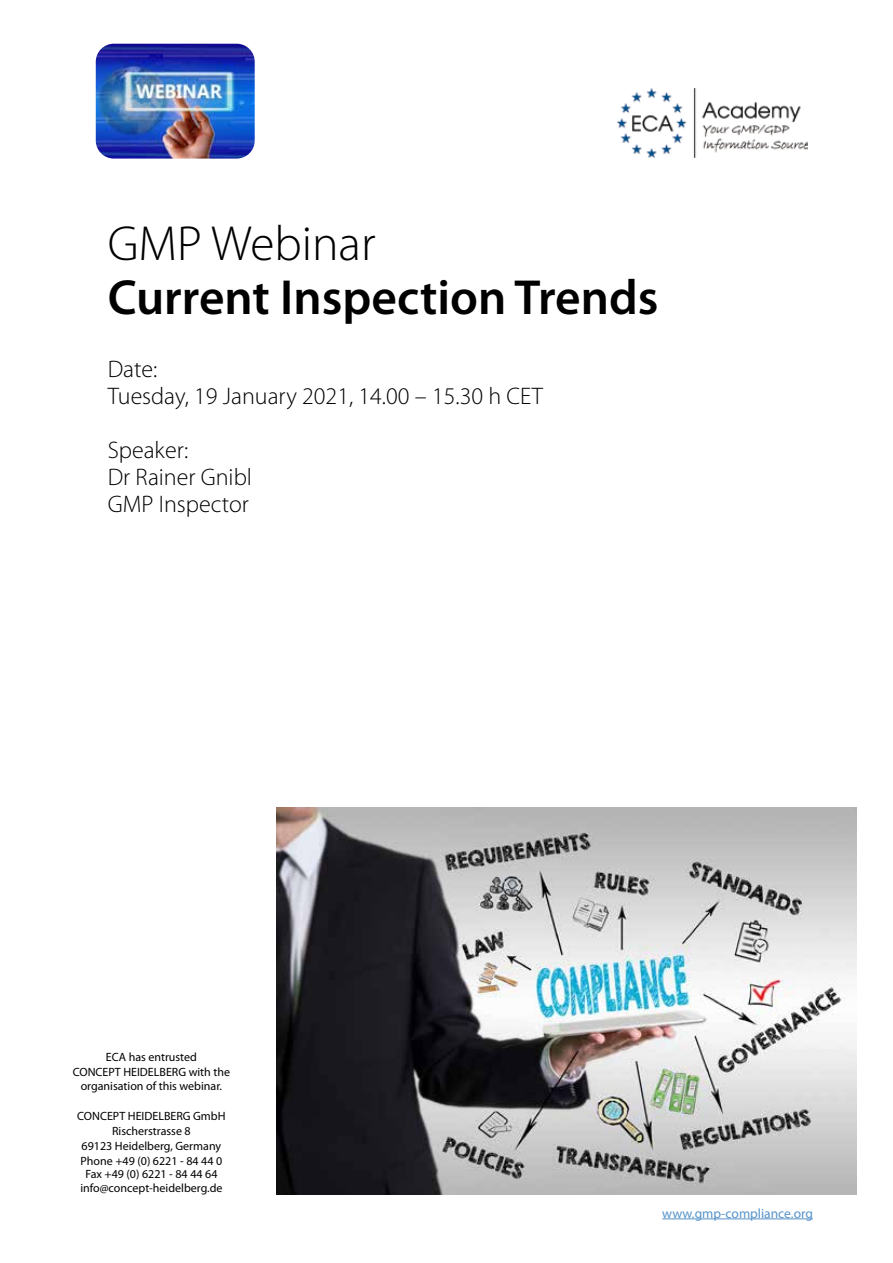
<style>
.page{position:relative;width:893px;height:1263px;background:#fff}
.page>*{position:absolute;margin:0;border:0;box-sizing:border-box;transform-origin:0 0}
.t1{font:600 49.5px "Myriad Pro";color:#000}
.t2{font:300 49.5px "Myriad Pro";color:#000}
.t3{font:300 24px/27px "Myriad Pro";color:#000}
.t4{font:13.5px "Myriad Pro";color:#5693c9}
.t5{font:12px/15px "Myriad Pro";color:#000;text-align:center}
</style>
<div class="page">
<img style="left:96px;top:44px;width:159px;height:115px">
<hr style="left:662px;top:1218px;width:151px;height:1px;background:#5693c9">
<img style="left:276px;top:808px;width:580px;height:387px">
<img style="left:618px;top:88px;width:189px;height:69px">
<h1 class="t2" style="left:108px;top:216px;width:269px">GMP Webinar</h1>
<h1 class="t1" style="left:108px;top:266px;width:552px">Current Inspection Trends</h1>
<h2 class="t3" style="left:108px;top:356px;width:437px">Date:<br>Tuesday, 19 January 2021, 14.00 – 15.30 h CET</h2>
<h2 class="t3" style="left:108px;top:437px;width:146px">Speaker:<br>Dr Rainer Gnibl<br>GMP Inspector</h2>
<p class="t5" style="left:73px;top:1050px;width:159px;line-height:14.4px">ECA has entrusted<br>CONCEPT HEIDELBERG with the organisation of this webinar.</p>
<p class="t5" style="left:77px;top:1109px;width:150px">CONCEPT HEIDELBERG GmbH<br>Rischerstrasse 8<br>69123 Heidelberg, Germany<br>Phone +49 (0) 6221 - 84 44 0</p>
<p class="t5" style="left:80px;top:1168px;width:144px;line-height:13.5px">Fax +49 (0) 6221 - 84 44 64 info@concept-heidelberg.de</p>
<p class="t4" style="left:662px;top:1205px;width:152px">www.gmp-compliance.org</p>
</div>
